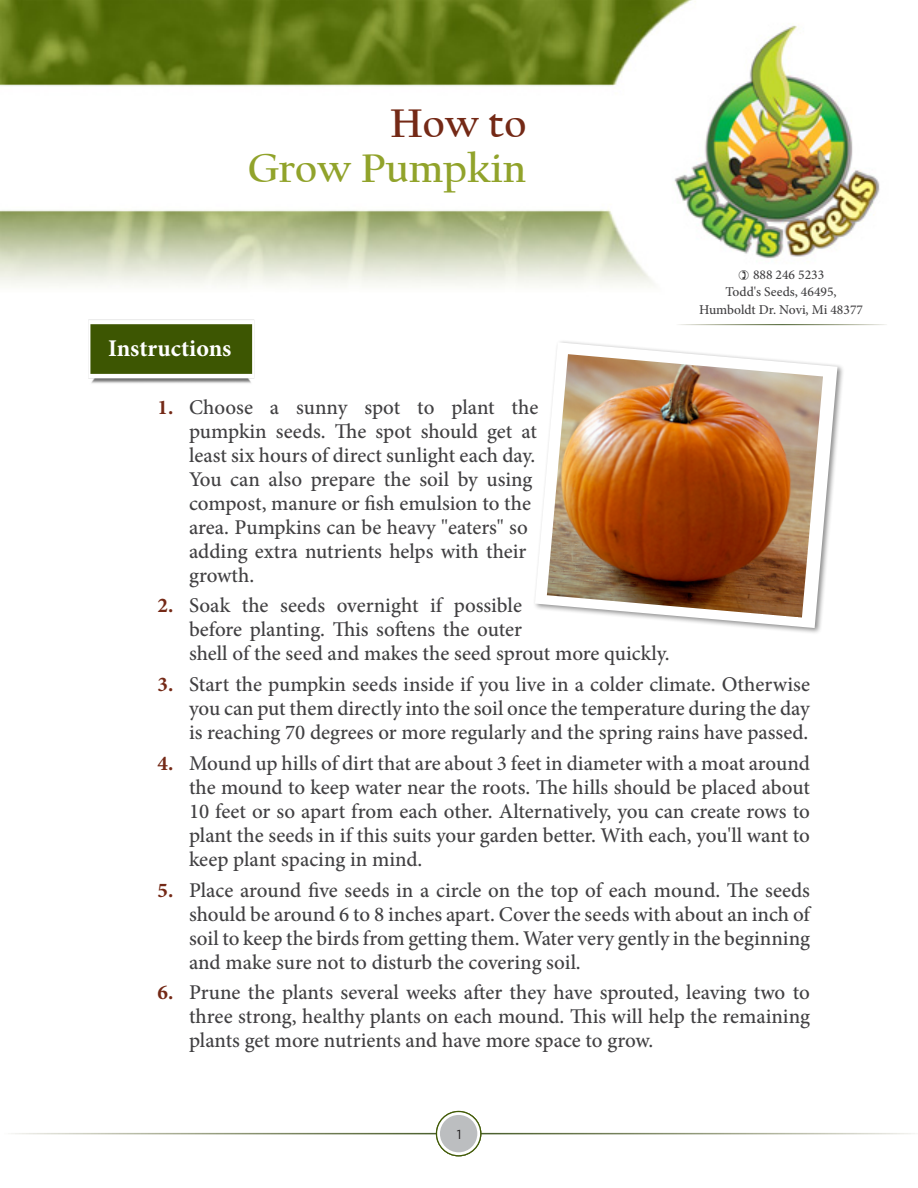
<style>
.page{position:relative;width:918px;height:1188px;background:#fff}
.page>*{position:absolute;margin:0;border:0;box-sizing:border-box;transform-origin:0 0}
.t1{font:700 42px "Californian FB";color:#91a32b}
.t2{font:700 42px "Californian FB";color:#742916}
.t3{font:700 24px "Minion Pro";color:#fff}
.t4{font:500 21px/24px "Minion Pro";color:#414042;text-align:justify}
.t5{font:500 13.5px "Minion Pro";color:#414042}
.t6{font:13.05px "Gotham";color:#222021}
.s1{font-weight:700;color:#742916}
</style>
<div class="page">
<img style="left:0;top:0;width:880px;height:287px">
<img style="left:88px;top:319px;width:167px;height:65px">
<div style="left:532px;top:339px;width:313px;height:296px;background:#000;opacity:.45"></div>
<svg style="left:535px;top:342px;width:302px;height:286px"></svg>
<img style="left:547px;top:354px;width:276px;height:264px">
<svg style="left:437px;top:1112px;width:44px;height:44px"></svg>
<div style="left:436px;top:1111px;width:45px;height:45px;border:1px solid #415a06;border-radius:50%"></div>
<div style="left:440px;top:1115px;width:37px;height:37px;background:#bcbec0;border-radius:50%"></div>
<svg style="left:739px;top:270px;width:10px;height:10px"></svg>
<h1 class="t2" style="left:390px;top:100px;width:138px">How to</h1>
<h1 class="t1" style="left:248px;top:145px;width:280px">Grow Pumpkin</h1>
<p class="t3" style="left:108px;top:331px;width:125px">Instructions</p>
<p class="t5" style="left:753px;top:266px;width:73px">888 246 5233</p>
<p class="t5" style="left:725px;top:283px;width:113px">Todd's Seeds, 46495,</p>
<p class="t5" style="left:699px;top:301px;width:165px">Humboldt Dr. Novi, Mi 48377</p>
<p class="t4" style="left:189px;top:395px;width:351px;text-align:left;text-indent:-32px"><span class="s1">1.</span> Choose a sunny spot to plant the pumpkin seeds. The spot should get at least six hours of direct sunlight each day.<br>You can also prepare the soil by using compost, manure or fish emulsion to the area. Pumpkins can be heavy "eaters" so adding extra nutrients helps with their growth.</p>
<p class="t4" style="left:189px;top:594px;width:482px;text-align:left;text-indent:-32px"><span class="s1">2.</span> Soak the seeds overnight if possible<br>before planting. This softens the outer<br>shell of the seed and makes the seed sprout more quickly.</p>
<p class="t4" style="left:189px;top:672px;width:623px;text-indent:-32px"><span class="s1">3.</span> Start the pumpkin seeds inside if you live in a colder climate. Otherwise you can put them directly into the soil once the temperature during the day is reaching 70 degrees or more regularly and the spring rains have passed.</p>
<p class="t4" style="left:189px;top:751px;width:623px;text-indent:-32px"><span class="s1">4.</span> Mound up hills of dirt that are about 3 feet in diameter with a moat around the mound to keep water near the roots. The hills should be placed about 10 feet or so apart from each other. Alternatively, you can create rows to plant the seeds in if this suits your garden better. With each, you'll want to keep plant spacing in mind.</p>
<p class="t4" style="left:189px;top:878px;width:623px;text-indent:-32px"><span class="s1">5.</span> Place around five seeds in a circle on the top of each mound. The seeds should be around 6 to 8 inches apart. Cover the seeds with about an inch of soil to keep the birds from getting them. Water very gently in the beginning and make sure not to disturb the covering soil.</p>
<p class="t4" style="left:189px;top:981px;width:623px;text-indent:-32px"><span class="s1">6.</span> Prune the plants several weeks after they have sprouted, leaving two to three strong, healthy plants on each mound. This will help the remaining plants get more nutrients and have more space to grow.</p>
<p class="t6" style="left:457px;top:1125px;width:6px">1</p>
</div>
